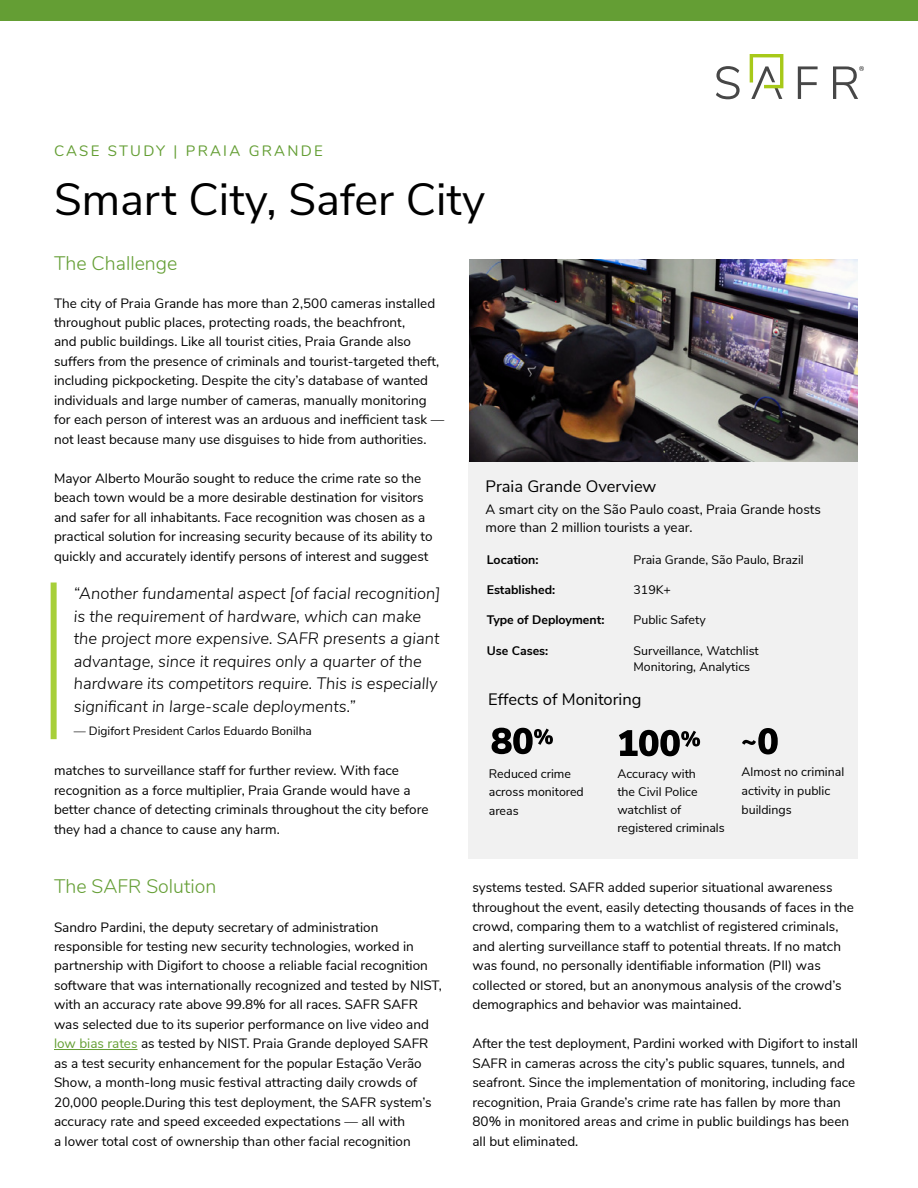
<style>
.page{position:relative;width:918px;height:1188px;background:#fff}
.page>*{position:absolute;margin:0;border:0;box-sizing:border-box;transform-origin:0 0}
.t1{font:45px "Nunito Sans";color:#000}
.t2{font:300 19.5px "Nunito";color:#649e34}
.t3{font:italic 300 16.5px/22.5px "Nunito Sans";color:#000}
.t4{font:16.5px "Nunito Sans";color:#000}
.t5{font:15px "Nunito";letter-spacing:.15em;color:#649e34}
.t6{font:13.5px/19.5px "Nunito Sans";color:#000}
.t7{font:12.3px/18.8px "Nunito Sans";color:#000}
.t8{font:700 12.3px "Nunito Sans";color:#000}
.t9{font:12px "Nunito Sans";color:#000}
.s1{color:#649e34}
</style>
<div class="page">
<hr style="left:54px;top:1049px;width:84px;height:1px;background:#649e34">
<div style="left:468px;top:460px;width:389px;height:399px;background:#f1f1f1"></div>
<img style="left:470px;top:259px;width:387px;height:203px">
<div style="left:0;top:0;width:918px;height:21px;background:#649e34"></div>
<svg style="left:716px;top:66px;width:24px;height:33px"></svg>
<svg style="left:798px;top:66px;width:20px;height:33px"></svg>
<svg style="left:750px;top:54px;width:33px;height:45px"></svg>
<svg style="left:833px;top:66px;width:31px;height:33px"></svg>
<svg style="left:492px;top:728px;width:61px;height:26px"></svg>
<svg style="left:742px;top:728px;width:36px;height:26px"></svg>
<svg style="left:619px;top:730px;width:81px;height:26px"></svg>
<div style="left:51px;top:583px;width:6px;height:156px;background:#a7cf39"></div>
<p class="t5" style="left:54px;top:139px;width:270px">CASE STUDY | PRAIA GRANDE</p>
<h1 class="t1" style="left:54px;top:166px;width:433px">Smart City, Safer City</h1>
<h2 class="t2" style="left:54px;top:249px;width:125px">The Challenge</h2>
<p class="t6" style="left:54px;top:292px;width:392px">The city of Praia Grande has more than 2,500 cameras installed throughout public places, protecting roads, the beachfront,<br>and public buildings. Like all tourist cities, Praia Grande also suffers from the presence of criminals and tourist-targeted theft, including pickpocketing. Despite the city’s database of wanted individuals and large number of cameras, manually monitoring for each person of interest was an arduous and inefficient task — not least because many use disguises to hide from authorities.</p>
<p class="t6" style="left:54px;top:468px;width:380px">Mayor Alberto Mourão sought to reduce the crime rate so the beach town would be a more desirable destination for visitors and safer for all inhabitants. Face recognition was chosen as a practical solution for increasing security because of its ability to quickly and accurately identify persons of interest and suggest</p>
<p class="t3" style="left:74px;top:581px;width:368px">“Another fundamental aspect [of facial recognition] is the requirement of hardware, which can make the project more expensive. SAFR presents a giant advantage, since it requires only a quarter of the hardware its competitors require. This is especially significant in large-scale deployments.”</p>
<p class="t9" style="left:74px;top:722px;width:240px">— Digifort President Carlos Eduardo Bonilha</p>
<p class="t6" style="left:54px;top:760px;width:376px">matches to surveillance staff for further review. With face recognition as a force multiplier, Praia Grande would have a better chance of detecting criminals throughout the city before they had a chance to cause any harm.</p>
<h2 class="t2" style="left:54px;top:871px;width:164px">The SAFR Solution</h2>
<p class="t6" style="left:54px;top:916px;width:389px">Sandro Pardini, the deputy secretary of administration responsible for testing new security technologies, worked in partnership with Digifort to choose a reliable facial recognition software that was internationally recognized and tested by NIST, with an accuracy rate above 99.8% for all races. SAFR SAFR was selected due to its superior performance on live video and <span class="s1">low bias rates</span> as tested by NIST. Praia Grande deployed SAFR as a test security enhancement for the popular Estação Verão Show, a month-long music festival attracting daily crowds of 20,000 people.During this test deployment, the SAFR system’s accuracy rate and speed exceeded expectations — all with<br>a lower total cost of ownership than other facial recognition</p>
<p class="t4" style="left:486px;top:474px;width:172px">Praia Grande Overview</p>
<p class="t6" style="left:486px;top:500px;width:337px;line-height:18px">A smart city on the São Paulo coast, Praia Grande hosts more than 2 million tourists a year.</p>
<p class="t8" style="left:487px;top:550px;width:53px">Location:</p>
<p class="t7" style="left:634px;top:549px;width:172px">Praia Grande, São Paulo, Brazil</p>
<p class="t8" style="left:487px;top:581px;width:70px">Established:</p>
<p class="t7" style="left:634px;top:580px;width:39px">319K+</p>
<p class="t8" style="left:487px;top:611px;width:119px">Type of Deployment:</p>
<p class="t7" style="left:634px;top:610px;width:74px">Public Safety</p>
<p class="t8" style="left:487px;top:641px;width:63px">Use Cases:</p>
<p class="t7" style="left:634px;top:641px;width:127px;line-height:16.5px">Surveillance, Watchlist<br>Monitoring, Analytics</p>
<p class="t4" style="left:488px;top:687px;width:155px">Effects of Monitoring</p>
<p class="t7" style="left:489px;top:763px;width:97px">Reduced crime across monitored areas</p>
<p class="t7" style="left:742px;top:762px;width:104px">Almost no criminal activity in public buildings</p>
<p class="t7" style="left:617px;top:764px;width:109px;line-height:18px">Accuracy with<br>the Civil Police watchlist of registered criminals</p>
<p class="t6" style="left:472px;top:877px;width:383px">systems tested. SAFR added superior situational awareness throughout the event, easily detecting thousands of faces in the crowd, comparing them to a watchlist of registered criminals, and alerting surveillance staff to potential threats. If no match was found, no personally identifiable information (PII) was collected or stored, but an anonymous analysis of the crowd’s demographics and behavior was maintained.</p>
<p class="t6" style="left:472px;top:1033px;width:387px">After the test deployment, Pardini worked with Digifort to install SAFR in cameras across the city’s public squares, tunnels, and seafront. Since the implementation of monitoring, including face recognition, Praia Grande’s crime rate has fallen by more than 80% in monitored areas and crime in public buildings has been all but eliminated.</p>
</div>
